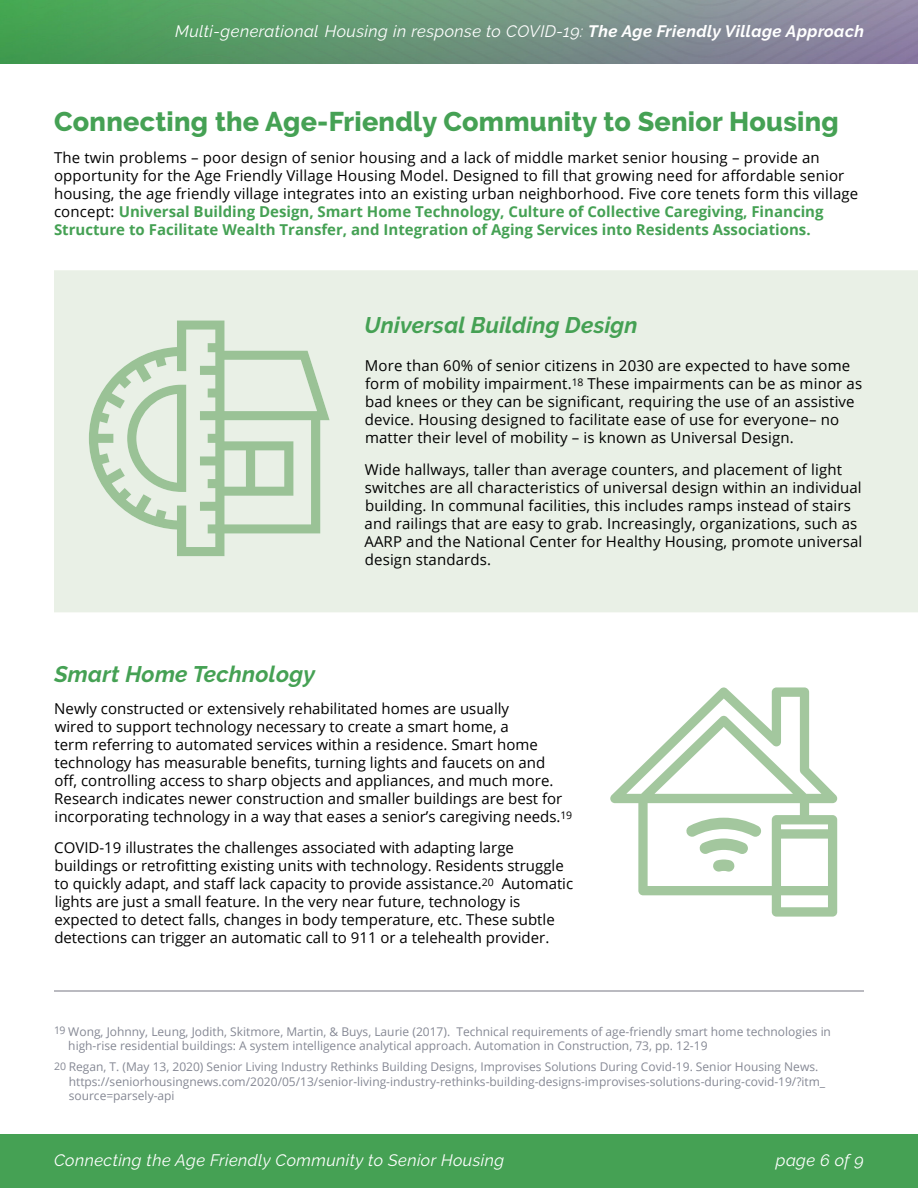
<style>
.page{position:relative;width:918px;height:1188px;background:#fff}
.page>*{position:absolute;margin:0;border:0;box-sizing:border-box;transform-origin:0 0}
.t1{font:800 27px "Raleway";letter-spacing:.01em;color:#45a154}
.t2{font:italic 700 22.5px "Raleway";letter-spacing:.01em;color:#45a154}
.t3{font:italic 16.5px "Raleway";letter-spacing:.025em;color:#fff}
.t4{font:15px/18px "Open Sans";letter-spacing:.01em;color:#000}
.t5{font:12px/14.4px "Open Sans";color:#858894}
.s1{font-weight:700}
.s2{font-weight:700;color:#45a154}
.s3{font-size:10.5px}
</style>
<div class="page">
<img style="left:0;top:0;width:918px;height:64px">
<div style="left:0;top:1135px;width:918px;height:53px;background:#45a154"></div>
<div style="left:54px;top:270px;width:864px;height:342px;background:#e9f0e6"></div>
<hr style="left:54px;top:990px;width:810px;height:2px;background:#babac0">
<svg style="left:89px;top:320px;width:241px;height:236px;background:#d2e2cf"></svg>
<svg style="left:610px;top:687px;width:227px;height:230px"></svg>
<svg style="left:712px;top:860px;width:23px;height:12px"></svg>
<svg style="left:686px;top:818px;width:75px;height:36px"></svg>
<p class="t3" style="left:175px;top:22px;width:690px">Multi-generational Housing in response to COVID-19: <span class="s1">The Age Friendly Village Approach</span></p>
<h1 class="t1" style="left:54px;top:106px;width:786px">Connecting the Age-Friendly Community to Senior Housing</h1>
<p class="t4" style="left:54px;top:148px;width:806px">The twin problems – poor design of senior housing and a lack of middle market senior housing – provide an opportunity for the Age Friendly Village Housing Model. Designed to fill that growing need for affordable senior housing, the age friendly village integrates into an existing urban neighborhood. Five core tenets form this village concept: <span class="s2">Universal Building Design, Smart Home Technology, Culture of Collective Caregiving, Financing Structure to Facilitate Wealth Transfer, and Integration of Aging Services into Residents Associations.</span></p>
<h2 class="t2" style="left:365px;top:312px;width:275px">Universal Building Design</h2>
<p class="t4" style="left:365px;top:356px;width:499px">More than 60% of senior citizens in 2030 are expected to have some form of mobility impairment.<sup>18</sup> These impairments can be as minor as bad knees or they can be significant, requiring the use of an assistive device. Housing designed to facilitate ease of use for everyone– no matter their level of mobility – is known as Universal Design.</p>
<p class="t4" style="left:364px;top:460px;width:500px">Wide hallways, taller than average counters, and placement of light switches are all characteristics of universal design within an individual building. In communal facilities, this includes ramps instead of stairs and railings that are easy to grab. Increasingly, organizations, such as AARP and the National Center for Healthy Housing, promote universal design standards.</p>
<h2 class="t2" style="left:54px;top:661px;width:262px">Smart Home Technology</h2>
<p class="t4" style="left:54px;top:699px;width:519px">Newly constructed or extensively rehabilitated homes are usually<br>wired to support technology necessary to create a smart home, a<br>term referring to automated services within a residence. Smart home technology has measurable benefits, turning lights and faucets on and<br>off, controlling access to sharp objects and appliances, and much more.<br>Research indicates newer construction and smaller buildings are best for incorporating technology in a way that eases a senior’s caregiving needs.<sup>19</sup></p>
<p class="t4" style="left:54px;top:838px;width:520px">COVID-19 illustrates the challenges associated with adapting large buildings or retrofitting existing units with technology. Residents struggle to quickly adapt, and staff lack capacity to provide assistance.<sup>20</sup> Automatic lights are just a small feature. In the very near future, technology is expected to detect falls, changes in body temperature, etc. These subtle detections can trigger an automatic call to 911 or a telehealth provider.</p>
<p class="t5" style="left:68px;top:1024px;width:764px;text-indent:-14px"><span class="s3">19</span> Wong, Johnny, Leung, Jodith, Skitmore, Martin, &amp; Buys, Laurie (2017). Technical requirements of age-friendly smart home technologies in high-rise residential buildings: A system intelligence analytical approach. Automation in Construction, 73, pp. 12-19</p>
<p class="t5" style="left:69px;top:1059px;width:758px;text-indent:-15px"><span class="s3">20</span> Regan, T. (May 13, 2020) Senior Living Industry Rethinks Building Designs, Improvises Solutions During Covid-19. Senior Housing News. https://seniorhousingnews.com/2020/05/13/senior-living-industry-rethinks-building-designs-improvises-solutions-during-covid-19/?itm_ source=parsely-api</p>
<p class="t3" style="left:54px;top:1150px;width:452px">Connecting the Age Friendly Community to Senior Housing</p>
<p class="t3" style="left:776px;top:1150px;width:90px">page 6 of 9</p>
</div>
